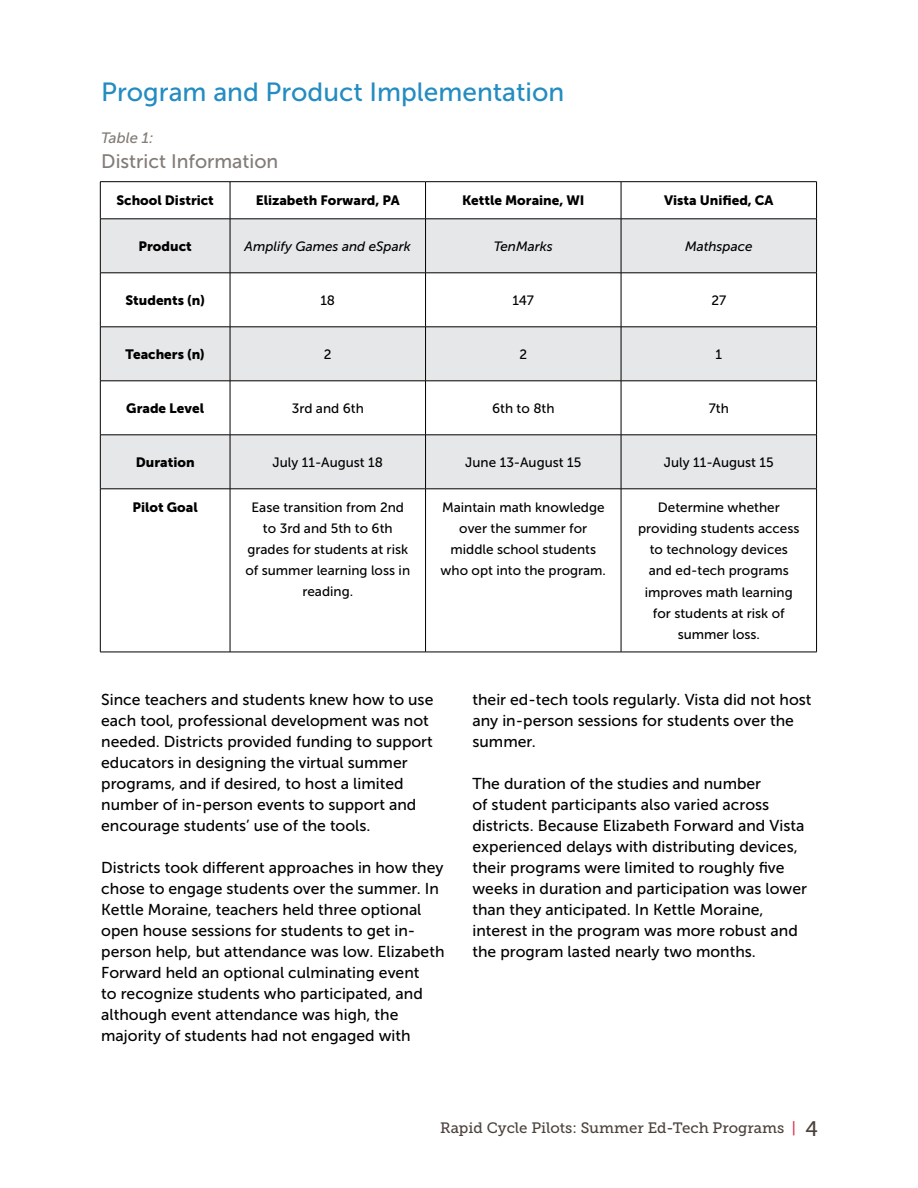
<style>
.page{position:relative;width:918px;height:1188px;background:#fff}
.page>*{position:absolute;margin:0;border:0;box-sizing:border-box;transform-origin:0 0}
.t1{font:26.25px "Museo Sans 500";color:#238cc0}
.t2{font:19.5px "Museo Sans 500";color:#827b77}
.t3{font:15.75px/21px "Museo Sans 500";color:#000}
.t4{font:15px "Museo Slab 500";color:#4c423c}
.t5{font:italic 15px "Museo Sans 500";color:#827b77}
.t6{font:13.5px/21px "Museo Sans 500";color:#000;text-align:center}
.t7{font:13.5px "Museo Sans 900";color:#000}
.t8{font:italic 13.5px "Museo Sans 500";color:#000}
.s1{color:#dc3348}
.s2{font-size:21px}
</style>
<div class="page">
<svg style="left:101px;top:220px;width:715px;height:269px;fill:#e6e7e8"></svg>
<hr style="left:100px;top:181px;width:130px;height:1px;background:#000">
<hr style="left:100px;top:182px;width:1px;height:37px;background:#000">
<hr style="left:230px;top:181px;width:196px;height:1px;background:#000">
<hr style="left:230px;top:182px;width:1px;height:37px;background:#000">
<hr style="left:426px;top:181px;width:195px;height:1px;background:#000">
<hr style="left:425px;top:182px;width:1px;height:37px;background:#000">
<hr style="left:621px;top:181px;width:196px;height:1px;background:#000">
<hr style="left:621px;top:182px;width:1px;height:37px;background:#000">
<hr style="left:816px;top:182px;width:1px;height:37px;background:#000">
<hr style="left:100px;top:219px;width:130px;height:1px;background:#000">
<hr style="left:100px;top:219px;width:1px;height:54px;background:#000">
<hr style="left:230px;top:219px;width:196px;height:1px;background:#000">
<hr style="left:230px;top:219px;width:1px;height:54px;background:#000">
<hr style="left:426px;top:219px;width:195px;height:1px;background:#000">
<hr style="left:425px;top:219px;width:1px;height:54px;background:#000">
<hr style="left:621px;top:219px;width:196px;height:1px;background:#000">
<hr style="left:621px;top:219px;width:1px;height:54px;background:#000">
<hr style="left:816px;top:219px;width:1px;height:54px;background:#000">
<hr style="left:100px;top:273px;width:130px;height:1px;background:#000">
<hr style="left:100px;top:273px;width:1px;height:54px;background:#000">
<hr style="left:230px;top:273px;width:196px;height:1px;background:#000">
<hr style="left:230px;top:273px;width:1px;height:54px;background:#000">
<hr style="left:426px;top:273px;width:195px;height:1px;background:#000">
<hr style="left:425px;top:273px;width:1px;height:54px;background:#000">
<hr style="left:621px;top:273px;width:196px;height:1px;background:#000">
<hr style="left:621px;top:273px;width:1px;height:54px;background:#000">
<hr style="left:816px;top:273px;width:1px;height:54px;background:#000">
<hr style="left:100px;top:327px;width:130px;height:1px;background:#000">
<hr style="left:100px;top:327px;width:1px;height:54px;background:#000">
<hr style="left:230px;top:327px;width:196px;height:1px;background:#000">
<hr style="left:230px;top:327px;width:1px;height:54px;background:#000">
<hr style="left:426px;top:327px;width:195px;height:1px;background:#000">
<hr style="left:425px;top:327px;width:1px;height:54px;background:#000">
<hr style="left:621px;top:327px;width:196px;height:1px;background:#000">
<hr style="left:621px;top:327px;width:1px;height:54px;background:#000">
<hr style="left:816px;top:327px;width:1px;height:54px;background:#000">
<hr style="left:100px;top:381px;width:130px;height:1px;background:#000">
<hr style="left:100px;top:381px;width:1px;height:54px;background:#000">
<hr style="left:230px;top:381px;width:196px;height:1px;background:#000">
<hr style="left:230px;top:381px;width:1px;height:54px;background:#000">
<hr style="left:426px;top:381px;width:195px;height:1px;background:#000">
<hr style="left:425px;top:381px;width:1px;height:54px;background:#000">
<hr style="left:621px;top:381px;width:196px;height:1px;background:#000">
<hr style="left:621px;top:381px;width:1px;height:54px;background:#000">
<hr style="left:816px;top:381px;width:1px;height:54px;background:#000">
<hr style="left:100px;top:435px;width:130px;height:1px;background:#000">
<hr style="left:100px;top:435px;width:1px;height:54px;background:#000">
<hr style="left:230px;top:435px;width:196px;height:1px;background:#000">
<hr style="left:230px;top:435px;width:1px;height:54px;background:#000">
<hr style="left:426px;top:435px;width:195px;height:1px;background:#000">
<hr style="left:425px;top:435px;width:1px;height:54px;background:#000">
<hr style="left:621px;top:435px;width:196px;height:1px;background:#000">
<hr style="left:621px;top:435px;width:1px;height:54px;background:#000">
<hr style="left:816px;top:435px;width:1px;height:54px;background:#000">
<hr style="left:100px;top:489px;width:130px;height:1px;background:#000">
<hr style="left:100px;top:489px;width:1px;height:163px;background:#000">
<hr style="left:230px;top:489px;width:196px;height:1px;background:#000">
<hr style="left:230px;top:489px;width:1px;height:163px;background:#000">
<hr style="left:426px;top:489px;width:195px;height:1px;background:#000">
<hr style="left:425px;top:489px;width:1px;height:163px;background:#000">
<hr style="left:621px;top:489px;width:196px;height:1px;background:#000">
<hr style="left:621px;top:489px;width:1px;height:163px;background:#000">
<hr style="left:816px;top:489px;width:1px;height:163px;background:#000">
<hr style="left:100px;top:652px;width:130px;height:1px;background:#000">
<hr style="left:230px;top:652px;width:196px;height:1px;background:#000">
<hr style="left:426px;top:652px;width:195px;height:1px;background:#000">
<hr style="left:621px;top:652px;width:196px;height:1px;background:#000">
<h1 class="t1" style="left:101px;top:77px;width:464px">Program and Product Implementation</h1>
<p class="t5" style="left:101px;top:129px;width:54px">Table 1:</p>
<p class="t2" style="left:101px;top:151px;width:179px">District Information</p>
<p class="t7" style="left:116px;top:193px;width:99px">School District</p>
<p class="t7" style="left:256px;top:193px;width:146px">Elizabeth Forward, PA</p>
<p class="t7" style="left:462px;top:193px;width:124px">Kettle Moraine, WI</p>
<p class="t7" style="left:664px;top:193px;width:111px">Vista Unified, CA</p>
<p class="t7" style="left:139px;top:238px;width:55px">Product</p>
<p class="t8" style="left:245px;top:239px;width:168px">Amplify Games and eSpark</p>
<p class="t8" style="left:494px;top:239px;width:61px">TenMarks</p>
<p class="t8" style="left:685px;top:239px;width:69px">Mathspace</p>
<p class="t7" style="left:125px;top:292px;width:81px">Students (n)</p>
<p class="t6" style="left:320px;top:290px;width:16px">18</p>
<p class="t6" style="left:512px;top:290px;width:23px">147</p>
<p class="t6" style="left:711px;top:290px;width:16px">27</p>
<p class="t7" style="left:126px;top:346px;width:81px">Teachers (n)</p>
<p class="t6" style="left:324px;top:344px;width:9px">2</p>
<p class="t6" style="left:519px;top:344px;width:9px">2</p>
<p class="t6" style="left:716px;top:344px;width:8px">1</p>
<p class="t7" style="left:126px;top:400px;width:79px">Grade Level</p>
<p class="t6" style="left:292px;top:398px;width:74px">3rd and 6th</p>
<p class="t6" style="left:492px;top:398px;width:64px">6th to 8th</p>
<p class="t6" style="left:709px;top:398px;width:22px">7th</p>
<p class="t7" style="left:136px;top:454px;width:60px">Duration</p>
<p class="t6" style="left:273px;top:452px;width:112px">July 11-August 18</p>
<p class="t6" style="left:465px;top:452px;width:118px">June 13-August 15</p>
<p class="t6" style="left:664px;top:452px;width:111px">July 11-August 15</p>
<p class="t7" style="left:133px;top:500px;width:67px">Pilot Goal</p>
<p class="t6" style="left:245px;top:497px;width:166px">Ease transition from 2nd to 3rd and 5th to 6th grades for students at risk of summer learning loss in reading.</p>
<p class="t6" style="left:441px;top:497px;width:167px">Maintain math knowledge over the summer for middle school students who opt into the program.</p>
<p class="t6" style="left:638px;top:497px;width:163px">Determine whether providing students access to technology devices and ed-tech programs improves math learning for students at risk of summer loss.</p>
<p class="t3" style="left:101px;top:689px;width:334px">Since teachers and students knew how to use each tool, professional development was not needed. Districts provided funding to support educators in designing the virtual summer programs, and if desired, to host a limited number of in-person events to support and encourage students’ use of the tools.</p>
<p class="t3" style="left:101px;top:857px;width:345px">Districts took different approaches in how they chose to engage students over the summer. In Kettle Moraine, teachers held three optional open house sessions for students to get in&shy;person help, but attendance was low. Elizabeth Forward held an optional culminating event<br>to recognize students who participated, and although event attendance was high, the majority of students had not engaged with</p>
<p class="t3" style="left:472px;top:689px;width:341px">their ed-tech tools regularly. Vista did not host any in-person sessions for students over the summer.</p>
<p class="t3" style="left:472px;top:773px;width:336px">The duration of the studies and number<br>of student participants also varied across districts. Because Elizabeth Forward and Vista experienced delays with distributing devices, their programs were limited to roughly five weeks in duration and participation was lower than they anticipated. In Kettle Moraine, interest in the program was more robust and the program lasted nearly two months.</p>
<p class="t4" style="left:440px;top:1119px;width:379px">Rapid Cycle Pilots: Summer Ed-Tech Programs <span class="s1">|</span> <span class="s2">4</span></p>
</div>
